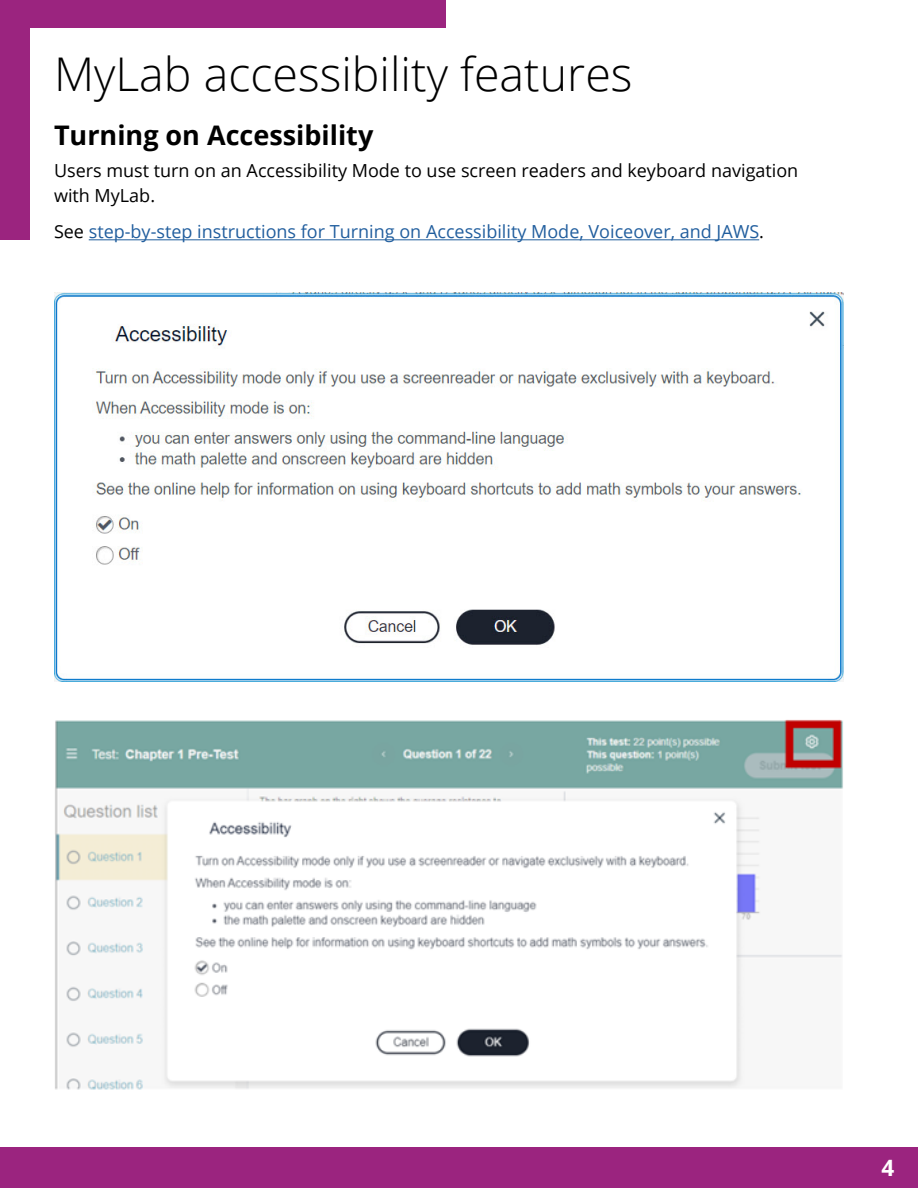
<style>
.page{position:relative;width:918px;height:1188px;background:#fff}
.page>*{position:absolute;margin:0;border:0;box-sizing:border-box;transform-origin:0 0}
.t1{font:300 46.5px "Open Sans";color:#000}
.t2{font:700 27px "Open Sans";color:#000}
.t3{font:700 22.5px "Open Sans";color:#fff}
.t4{font:18px/25.5px "Open Sans";color:#000}
.t5{font:18px "Open Sans";color:#215e9e}
.s1{color:#000}
</style>
<div class="page">
<div style="left:0;top:0;width:445px;height:240px;background:#9b247f"></div>
<div style="left:30px;top:28px;width:455px;height:250px;background:#fff"></div>
<hr style="left:89px;top:239px;width:670px;height:1px;background:#215e9e">
<img style="left:54px;top:293px;width:789px;height:389px">
<img style="left:55px;top:719px;width:788px;height:371px">
<div style="left:0;top:1148px;width:918px;height:40px;background:#9b247f"></div>
<h1 class="t1" style="left:54px;top:43px;width:580px">MyLab accessibility features</h1>
<h2 class="t2" style="left:54px;top:116px;width:321px">Turning on Accessibility</h2>
<p class="t4" style="left:54px;top:157px;width:746px">Users must turn on an Accessibility Mode to use screen readers and keyboard navigation with MyLab.</p>
<p class="t5" style="left:54px;top:220px;width:711px"><span class="s1">See</span> step-by-step instructions for Turning on Accessibility Mode, Voiceover, and JAWS<span class="s1">.</span></p>
<p class="t3" style="left:882px;top:1152px;width:14px">4</p>
</div>
